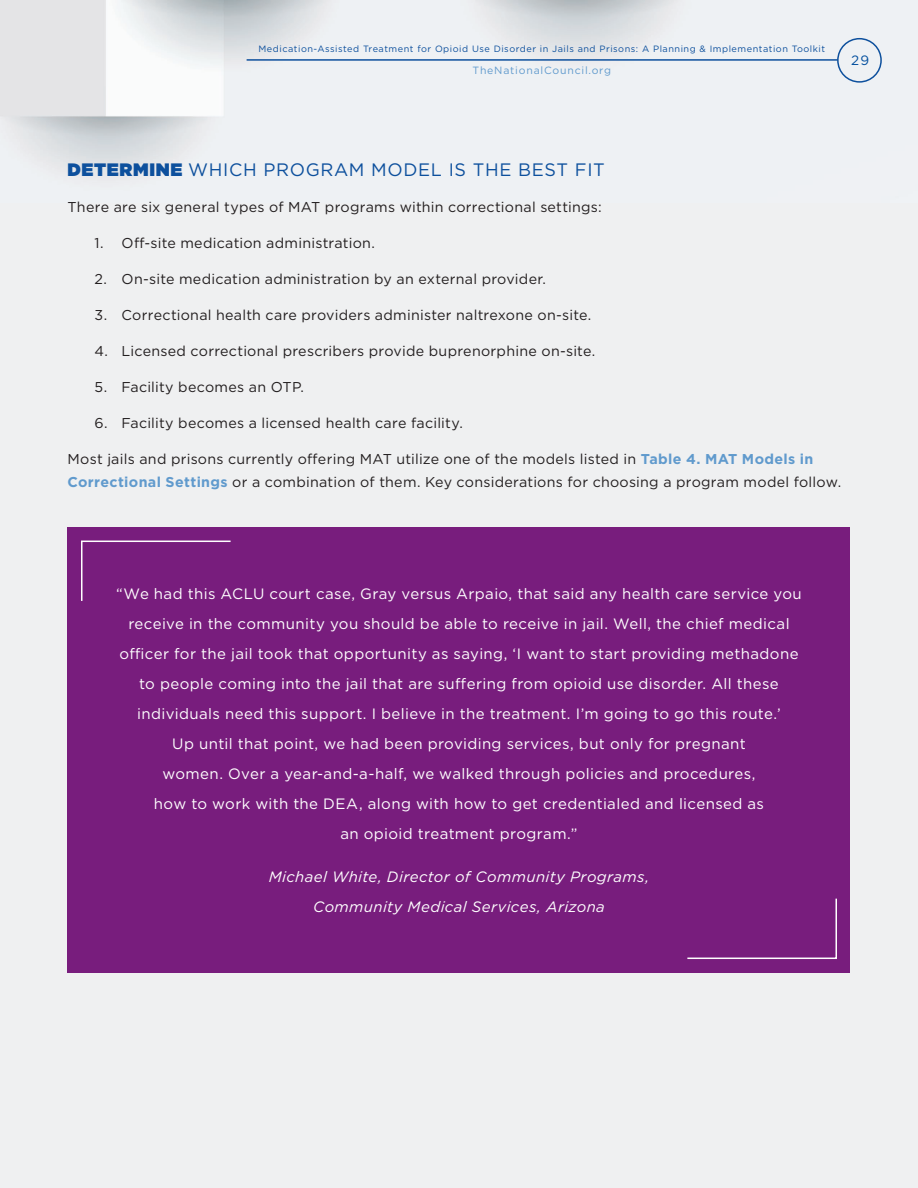
<style>
.page{position:relative;width:918px;height:1188px;background:#fff}
.page>*{position:absolute;margin:0;border:0;box-sizing:border-box;transform-origin:0 0}
.t1{font:18px "Gotham";letter-spacing:.035em;color:#0d509d}
.t2{font:15px/30px "Gotham";letter-spacing:.025em;color:#fff;text-align:center}
.t3{font:italic 15px/30px "Gotham";letter-spacing:.025em;color:#fff;text-align:center}
.t4{font:14.25px/22.5px "Gotham";letter-spacing:.015em;color:#231f20}
.t5{font:13.5px "Gotham";color:#034f9e}
.t6{font:10.5px "Gotham";letter-spacing:.075em;color:#609acd}
.t7{font:9.15px "Gotham";letter-spacing:.055em;color:#0d509d}
.s1{font-weight:900}
.s2{font-weight:700;color:#609acd}
</style>
<div class="page">
<div style="left:0;top:200px;width:918px;height:988px;background:#eff0f1"></div>
<img style="left:0;top:0;width:918px;height:200px">
<div style="left:837px;top:38px;width:45px;height:45px;border:2px solid #0d509d;border-radius:50%"></div>
<hr style="left:247px;top:59px;width:591px;height:2px;background:#0d509d">
<div style="left:68px;top:527px;width:782px;height:446px;background:#781d7d"></div>
<svg style="left:687px;top:898px;width:150px;height:61px"></svg>
<svg style="left:81px;top:540px;width:150px;height:61px"></svg>
<p class="t7" style="left:259px;top:43px;width:568px">Medication-Assisted Treatment for Opioid Use Disorder in Jails and Prisons: A Planning &amp; Implementation Toolkit</p>
<p class="t6" style="left:473px;top:64px;width:140px">TheNationalCouncil.org</p>
<p class="t5" style="left:851px;top:52px;width:19px">29</p>
<p class="t1" style="left:68px;top:159px;width:539px"><span class="s1">DETERMINE</span> WHICH PROGRAM MODEL IS THE BEST FIT</p>
<p class="t4" style="left:68px;top:196px;width:536px">There are six general types of MAT programs within correctional settings:</p>
<p class="t4" style="left:95px;top:232px;width:282px">1. Off-site medication administration.</p>
<p class="t4" style="left:95px;top:268px;width:453px">2. On-site medication administration by an external provider.</p>
<p class="t4" style="left:95px;top:304px;width:498px">3. Correctional health care providers administer naltrexone on-site.</p>
<p class="t4" style="left:95px;top:340px;width:502px">4. Licensed correctional prescribers provide buprenorphine on-site.</p>
<p class="t4" style="left:94px;top:376px;width:211px">5. Facility becomes an OTP.</p>
<p class="t4" style="left:94px;top:412px;width:370px">6. Facility becomes a licensed health care facility.</p>
<p class="t4" style="left:68px;top:448px;width:775px">Most jails and prisons currently offering MAT utilize one of the models listed in <span class="s2">Table 4. MAT Models in<br>Correctional Settings</span> or a combination of them. Key considerations for choosing a program model follow.</p>
<p class="t2" style="left:116px;top:578px;width:687px">“We had this ACLU court case, Gray versus Arpaio, that said any health care service you receive in the community you should be able to receive in jail. Well, the chief medical officer for the jail took that opportunity as saying, ‘I want to start providing methadone to people coming into the jail that are suffering from opioid use disorder. All these individuals need this support. I believe in the treatment. I’m going to go this route.’<br>Up until that point, we had been providing services, but only for pregnant<br>women. Over a year-and-a-half, we walked through policies and procedures,<br>how to work with the DEA, along with how to get credentialed and licensed as<br>an opioid treatment program.”</p>
<p class="t3" style="left:269px;top:861px;width:382px">Michael White, Director of Community Programs,<br>Community Medical Services, Arizona</p>
</div>
